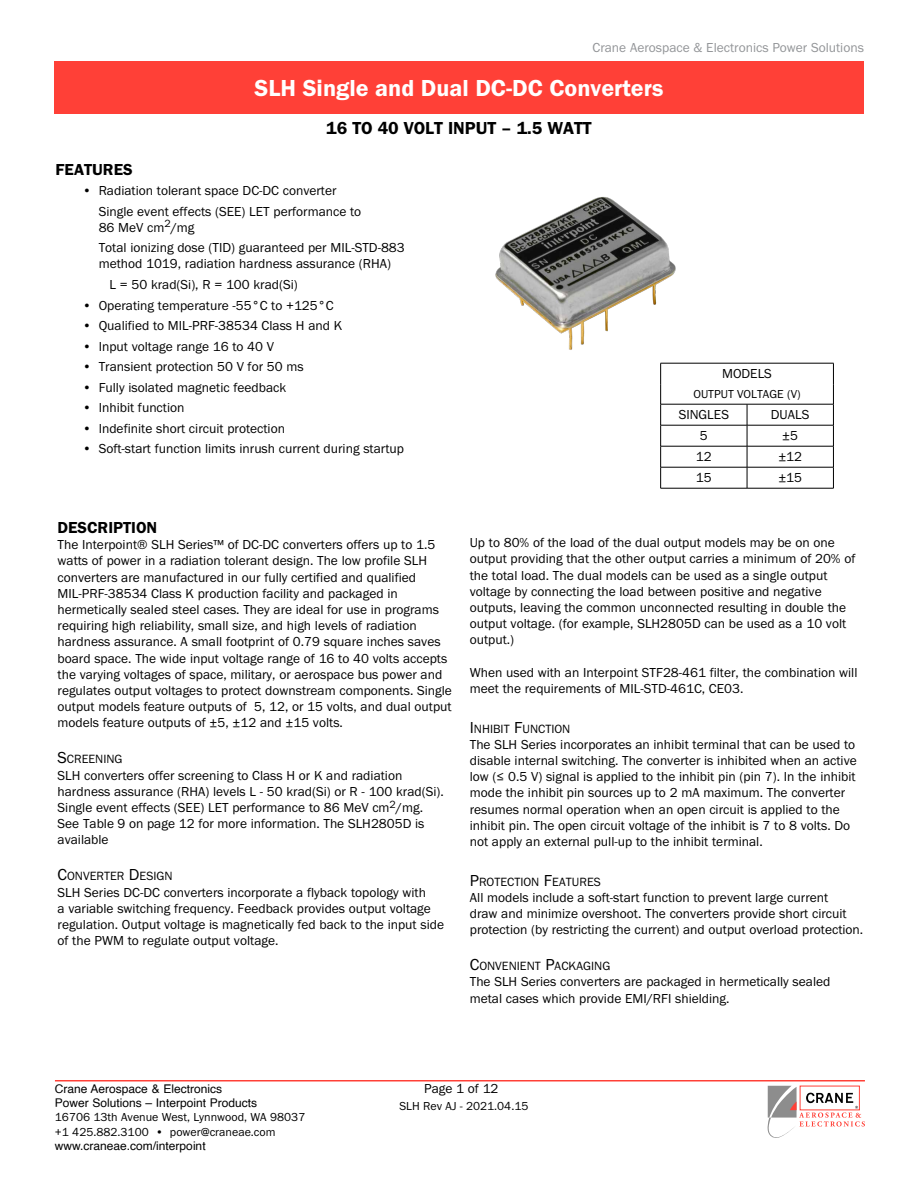
<style>
.page{position:relative;width:918px;height:1188px;background:#fff}
.page>*{position:absolute;margin:0;border:0;box-sizing:border-box;transform-origin:0 0}
.t1{font:24px "Franklin Gothic URW Dem";color:#fff}
.t2{font:18px "Franklin Gothic URW Dem";color:#000}
.t3{font:16.5px "Franklin Gothic URW Dem";color:#000}
.t4{font:13.5px/16.2px "Franklin Gothic URW Boo";color:#000}
.t5{font:13.5px "Franklin Gothic URW Boo";color:#939598}
.t6{font:12.3px "Franklin Gothic URW Boo";color:#000}
.t7{font:12px/14.4px "Franklin Gothic URW Boo";color:#000}
.t8{font:12px/13.5px "Helvetica";color:#000}
.s1{font-size:16.5px}
</style>
<div class="page">
<img style="left:495px;top:197px;width:181px;height:153px">
<hr style="left:660px;top:363px;width:87px;height:1px;background:#000">
<hr style="left:747px;top:363px;width:87px;height:1px;background:#000">
<hr style="left:660px;top:425px;width:87px;height:1px;background:#000">
<hr style="left:747px;top:425px;width:87px;height:1px;background:#000">
<hr style="left:660px;top:446px;width:87px;height:1px;background:#000">
<hr style="left:747px;top:446px;width:87px;height:1px;background:#000">
<hr style="left:660px;top:467px;width:87px;height:1px;background:#000">
<hr style="left:747px;top:467px;width:87px;height:1px;background:#000">
<svg style="left:747px;top:405px;width:1px;height:83px"></svg>
<svg style="left:833px;top:363px;width:1px;height:125px"></svg>
<hr style="left:660px;top:488px;width:87px;height:1px;background:#000">
<hr style="left:747px;top:488px;width:87px;height:1px;background:#000">
<svg style="left:660px;top:363px;width:1px;height:125px"></svg>
<hr style="left:660px;top:404px;width:87px;height:1px;background:#000">
<hr style="left:747px;top:404px;width:87px;height:1px;background:#000">
<div style="left:54px;top:61px;width:810px;height:53px;background:#ff4037"></div>
<hr style="left:55px;top:1080px;width:810px;height:2px;background:#ff4037">
<svg style="left:767px;top:1086px;width:98px;height:52px"></svg>
<p class="t5" style="left:593px;top:39px;width:273px">Crane Aerospace &amp; Electronics Power Solutions</p>
<h1 class="t1" style="left:255px;top:73px;width:410px">SLH Single and Dual DC-DC Converters</h1>
<h2 class="t2" style="left:326px;top:116px;width:133px">16 to 40 Volt input</h2>
<h2 class="t2" style="left:501px;top:116px;width:73px">– 1.5 Watt</h2>
<p class="t3" style="left:56px;top:159px;width:79px">FEATURES</p>
<p class="t4" style="left:99px;top:180px;width:264px;line-height:20.5px;text-indent:-16px">• Radiation tolerant space DC-DC converter<br>Single event effects (SEE) LET performance to</p>
<p class="t4" style="left:99px;top:217px;width:308px;line-height:20.5px">86 MeV cm<sup>2</sup>/mg<br>Total ionizing dose (TID) guaranteed per MIL-STD-883</p>
<p class="t4" style="left:110px;top:253px;width:283px;line-height:20.5px;text-indent:-11px">method 1019, radiation hardness assurance (RHA)<br>L = 50 krad(Si), R = 100 krad(Si)</p>
<p class="t4" style="left:83px;top:297px;width:253px">• Operating temperature -55°C to +125°C</p>
<p class="t4" style="left:83px;top:317px;width:261px">• Qualified to MIL-PRF-38534 Class H and K</p>
<p class="t4" style="left:83px;top:338px;width:193px">• Input voltage range 16 to 40 V</p>
<p class="t4" style="left:83px;top:358px;width:223px">• Transient protection 50 V for 50 ms</p>
<p class="t4" style="left:83px;top:379px;width:205px">• Fully isolated magnetic feedback</p>
<p class="t4" style="left:83px;top:399px;width:104px">• Inhibit function</p>
<p class="t4" style="left:83px;top:420px;width:204px">• Indefinite short circuit protection</p>
<p class="t4" style="left:83px;top:440px;width:323px">• Soft-start function limits inrush current during startup</p>
<p class="t4" style="left:722px;top:365px;width:51px">MODELS</p>
<p class="t7" style="left:693px;top:387px;width:109px">OUTPUT VOLTAGE (V)</p>
<p class="t4" style="left:679px;top:406px;width:52px">SINGLES</p>
<p class="t4" style="left:771px;top:406px;width:40px">DUALS</p>
<p class="t4" style="left:700px;top:427px;width:9px">5</p>
<p class="t4" style="left:782px;top:427px;width:17px">±5</p>
<p class="t4" style="left:696px;top:448px;width:17px">12</p>
<p class="t4" style="left:778px;top:448px;width:25px">±12</p>
<p class="t4" style="left:696px;top:469px;width:17px">15</p>
<p class="t4" style="left:778px;top:469px;width:25px">±15</p>
<p class="t3" style="left:58px;top:517px;width:101px">DESCRIPTION</p>
<p class="t4" style="left:58px;top:536px;width:396px">The Interpoint® SLH Series™ of DC-DC converters offers up to 1.5 watts of power in a radiation tolerant design. The low profile SLH converters are manufactured in our fully certified and qualified MIL-PRF-38534 Class K production facility and packaged in hermetically sealed steel cases. They are ideal for use in programs requiring high reliability, small size, and high levels of radiation hardness assurance. A small footprint of 0.79 square inches saves board space. The wide input voltage range of 16 to 40 volts accepts the varying voltages of space, military, or aerospace bus power and regulates output voltages to protect downstream components. Single output models feature outputs of 5, 12, or 15 volts, and dual output models feature outputs of ±5, ±12 and ±15 volts.</p>
<p class="t6" style="left:58px;top:752px;width:67px"><span class="s1">S</span>CREENING</p>
<p class="t4" style="left:58px;top:767px;width:388px">SLH converters offer screening to Class H or K and radiation hardness assurance (RHA) levels L - 50 krad(Si) or R - 100 krad(Si).<br>Single event effects (SEE) LET performance to 86 MeV cm<sup>2</sup>/mg.<br>See Table 9 on page 12 for more information. The SLH2805D is available</p>
<p class="t6" style="left:58px;top:869px;width:117px"><span class="s1">C</span>ONVERTER <span class="s1">D</span>ESIGN</p>
<p class="t4" style="left:58px;top:884px;width:388px">SLH Series DC-DC converters incorporate a flyback topology with<br>a variable switching frequency. Feedback provides output voltage regulation. Output voltage is magnetically fed back to the input side of the PWM to regulate output voltage.</p>
<p class="t4" style="left:470px;top:534px;width:387px">Up to 80% of the load of the dual output models may be on one output providing that the other output carries a minimum of 20% of the total load. The dual models can be used as a single output voltage by connecting the load between positive and negative outputs, leaving the common unconnected resulting in double the output voltage. (for example, SLH2805D can be used as a 10 volt output.)</p>
<p class="t4" style="left:470px;top:664px;width:389px">When used with an Interpoint STF28-461 filter, the combination will meet the requirements of MIL-STD-461C, CE03.</p>
<p class="t6" style="left:470px;top:721px;width:102px"><span class="s1">I</span> NHIBIT <span class="s1">F</span>UNCTION</p>
<p class="t4" style="left:470px;top:736px;width:388px">The SLH Series incorporates an inhibit terminal that can be used to disable internal switching. The converter is inhibited when an active low (≤ 0.5 V) signal is applied to the inhibit pin (pin 7). In the inhibit mode the inhibit pin sources up to 2 mA maximum. The converter resumes normal operation when an open circuit is applied to the inhibit pin. The open circuit voltage of the inhibit is 7 to 8 volts. Do not apply an external pull-up to the inhibit terminal.</p>
<p class="t6" style="left:470px;top:874px;width:132px"><span class="s1">P</span>ROTECTION <span class="s1">F</span>EATURES</p>
<p class="t4" style="left:470px;top:889px;width:395px">All models include a soft-start function to prevent large current<br>draw and minimize overshoot. The converters provide short circuit protection (by restricting the current) and output overload protection.</p>
<p class="t6" style="left:470px;top:958px;width:142px"><span class="s1">C</span>ONVENIENT <span class="s1">P</span>ACKAGING</p>
<p class="t4" style="left:470px;top:974px;width:362px">The SLH Series converters are packaged in hermetically sealed metal cases which provide EMI/RFI shielding.</p>
<p class="t8" style="left:55px;top:1083px;width:204px">Crane Aerospace &amp; Electronics<br>Power Solutions – Interpoint Products</p>
<p class="t7" style="left:55px;top:1110px;width:252px">16706 13th Avenue West, Lynnwood, WA 98037 +1 425.882.3100 • power@craneae.com</p>
<p class="t8" style="left:55px;top:1139px;width:152px">www.craneae.com/interpoint</p>
<p class="t4" style="left:424px;top:1080px;width:76px">Page 1 of 12</p>
<p class="t7" style="left:399px;top:1098px;width:131px">SLH Rev AJ - 2021.04.15</p>
</div>
